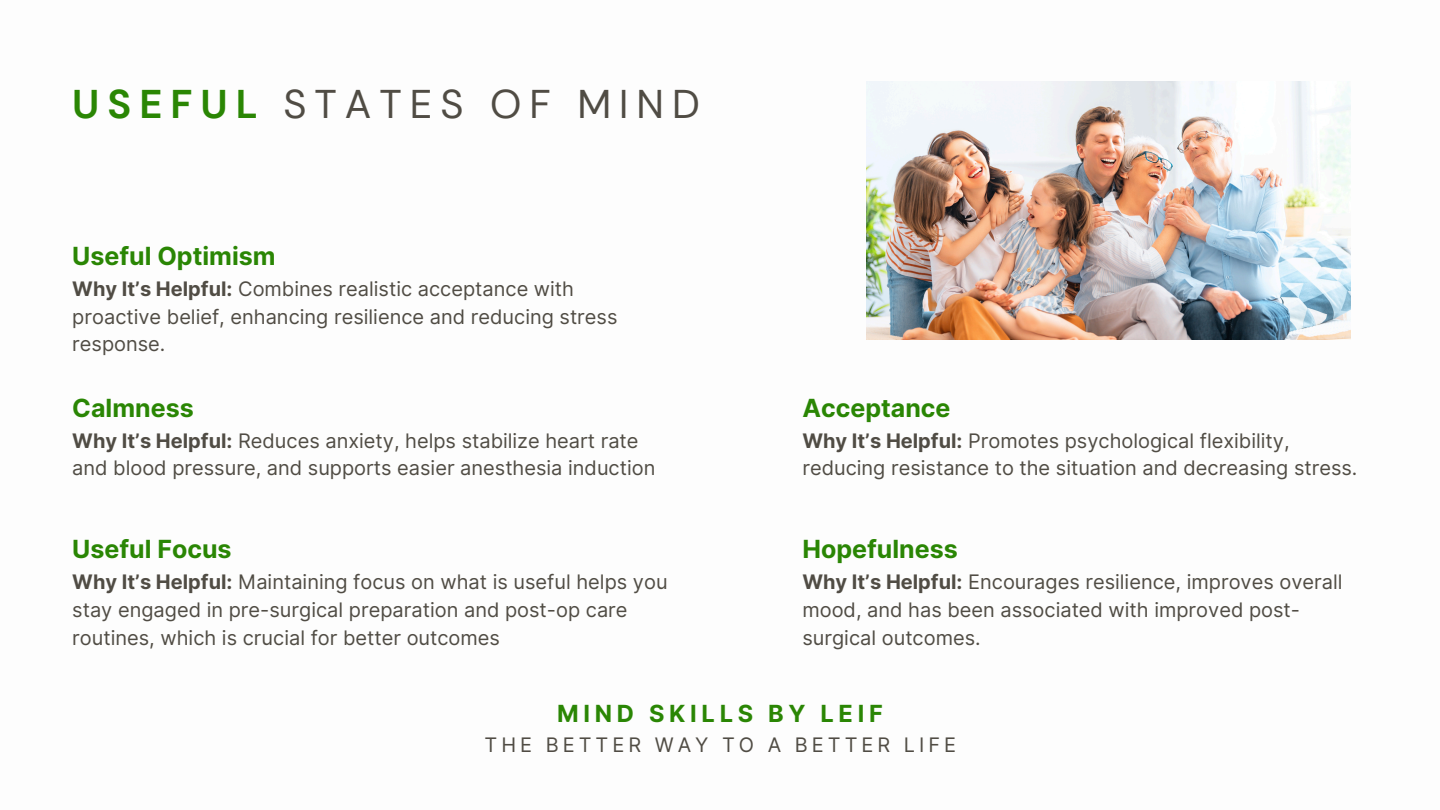
<style>
.page{position:relative;width:1440px;height:810px;background:#fff}
.page>*{position:absolute;margin:0;border:0;box-sizing:border-box;transform-origin:0 0}
.t1{font:40px "DM Sans";letter-spacing:.2em;color:#504c44}
.t2{font:700 25px "Inter";color:#2a8604}
.t3{font:700 23.6px "Inter";letter-spacing:.2em;color:#2a8604}
.t4{font:20px/27.8px "Inter";color:#504c44}
.t5{font:20px "Inter";letter-spacing:.2em;color:#504c44}
.s1{font-weight:700;color:#2a8604}
.s2{font-weight:700}
</style>
<div class="page">
<img style="left:866px;top:81px;width:485px;height:259px">
<h1 class="t1" style="left:72px;top:79px;width:629px"><span class="s1">USEFUL</span> STATES OF MIND</h1>
<h2 class="t2" style="left:72px;top:241px;width:205px">Useful Optimism</h2>
<p class="t4" style="left:72px;top:275px;width:547px"><span class="s2">Why It’s Helpful:</span> Combines realistic acceptance with proactive belief, enhancing resilience and reducing stress response.</p>
<p class="t2" style="left:72px;top:393px;width:123px">Calmness</p>
<h2 class="t4" style="left:72px;top:427px;width:585px"><span class="s2">Why It’s Helpful:</span> Reduces anxiety, helps stabilize heart rate and blood pressure, and supports easier anesthesia induction</h2>
<h2 class="t2" style="left:72px;top:534px;width:161px">Useful Focus</h2>
<p class="t4" style="left:72px;top:568px;width:597px"><span class="s2">Why It’s Helpful:</span> Maintaining focus on what is useful helps you stay engaged in pre-surgical preparation and post-op care routines, which is crucial for better outcomes</p>
<h2 class="t2" style="left:802px;top:393px;width:150px">Acceptance</h2>
<p class="t4" style="left:802px;top:427px;width:557px"><span class="s2">Why It’s Helpful:</span> Promotes psychological flexibility, reducing resistance to the situation and decreasing stress.</p>
<h2 class="t2" style="left:802px;top:534px;width:157px">Hopefulness</h2>
<p class="t4" style="left:802px;top:568px;width:542px"><span class="s2">Why It’s Helpful:</span> Encourages resilience, improves overall mood, and has been associated with improved post&shy;surgical outcomes.</p>
<p class="t3" style="left:557px;top:700px;width:327px">MIND SKILLS BY LEIF</p>
<p class="t5" style="left:485px;top:732px;width:473px">THE BETTER WAY TO A BETTER LIFE</p>
</div>
